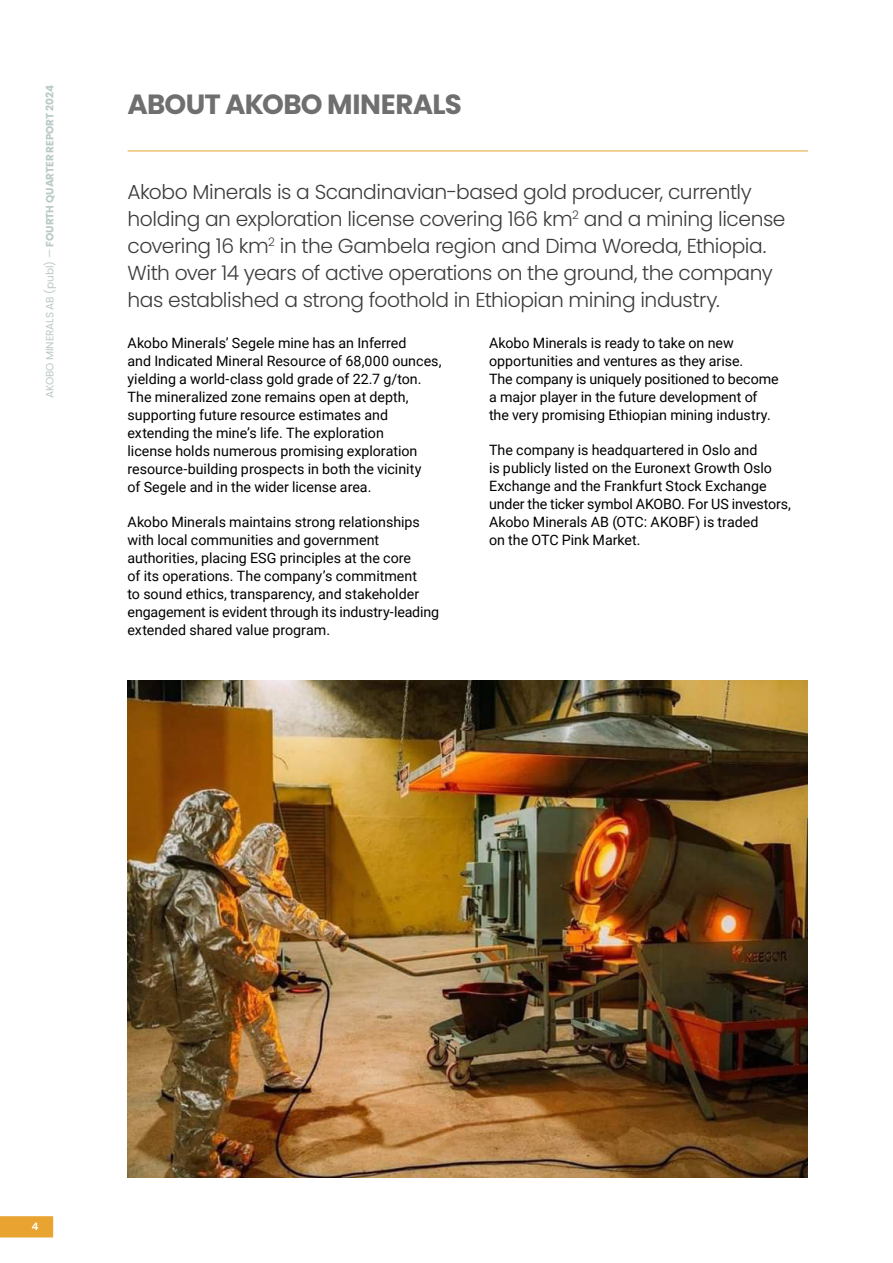
<style>
.page{position:relative;width:893px;height:1263px;background:#fff}
.page>*{position:absolute;margin:0;border:0;box-sizing:border-box;transform-origin:0 0}
.t1{font:700 27.75px "Poppins";letter-spacing:-.03em;color:#706f6f}
.t2{font:300 20.25px/27px "Poppins";letter-spacing:-.02em;color:#3c3c3b}
.t3{font:14.25px/18px "Roboto";color:#000}
.t4{font:700 10.5px "Poppins";letter-spacing:-.01em;color:#b9cac8}
.t5{font:500 10.5px "Rubik";color:#fff}
.s1{font-weight:400}
</style>
<div class="page">
<div style="left:0;top:1216px;width:53px;height:21px;background:#e8a331"></div>
<hr style="left:128px;top:151px;width:680px;height:1px;background:#e8a331">
<img style="left:128px;top:680px;width:680px;height:498px">
<p class="t4" style="left:44px;top:398px;width:315px;rotate:-90deg"><span class="s1">AKOBO MINERALS AB (publ) —</span> FOURTH QUARTER REPORT 2024</p>
<h1 class="t1" style="left:128px;top:88px;width:336px">ABOUT AKOBO MINERALS</h1>
<p class="t2" style="left:128px;top:178px;width:659px">Akobo Minerals is a Scandinavian-based gold producer, currently holding an exploration license covering 166 km<sup>2</sup> and a mining license covering 16 km<sup>2</sup> in the Gambela region and Dima Woreda, Ethiopia.<br>With over 14 years of active operations on the ground, the company has established a strong foothold in Ethiopian mining industry.</p>
<p class="t3" style="left:128px;top:333px;width:315px">Akobo Minerals’ Segele mine has an Inferred<br>and Indicated Mineral Resource of 68,000 ounces, yielding a world-class gold grade of 22.7 g/ton.<br>The mineralized zone remains open at depth, supporting future resource estimates and extending the mine’s life. The exploration<br>license holds numerous promising exploration resource-building prospects in both the vicinity<br>of Segele and in the wider license area.</p>
<p class="t3" style="left:128px;top:512px;width:313px">Akobo Minerals maintains strong relationships with local communities and government authorities, placing ESG principles at the core<br>of its operations. The company’s commitment<br>to sound ethics, transparency, and stakeholder engagement is evident through its industry-leading extended shared value program.</p>
<p class="t3" style="left:489px;top:333px;width:291px">Akobo Minerals is ready to take on new opportunities and ventures as they arise.<br>The company is uniquely positioned to become a major player in the future development of the very promising Ethiopian mining industry.</p>
<p class="t3" style="left:489px;top:440px;width:303px">The company is headquartered in Oslo and<br>is publicly listed on the Euronext Growth Oslo Exchange and the Frankfurt Stock Exchange under the ticker symbol AKOBO. For US investors, Akobo Minerals AB (OTC: AKOBF) is traded<br>on the OTC Pink Market.</p>
<p class="t5" style="left:32px;top:1221px;width:8px">4</p>
</div>
